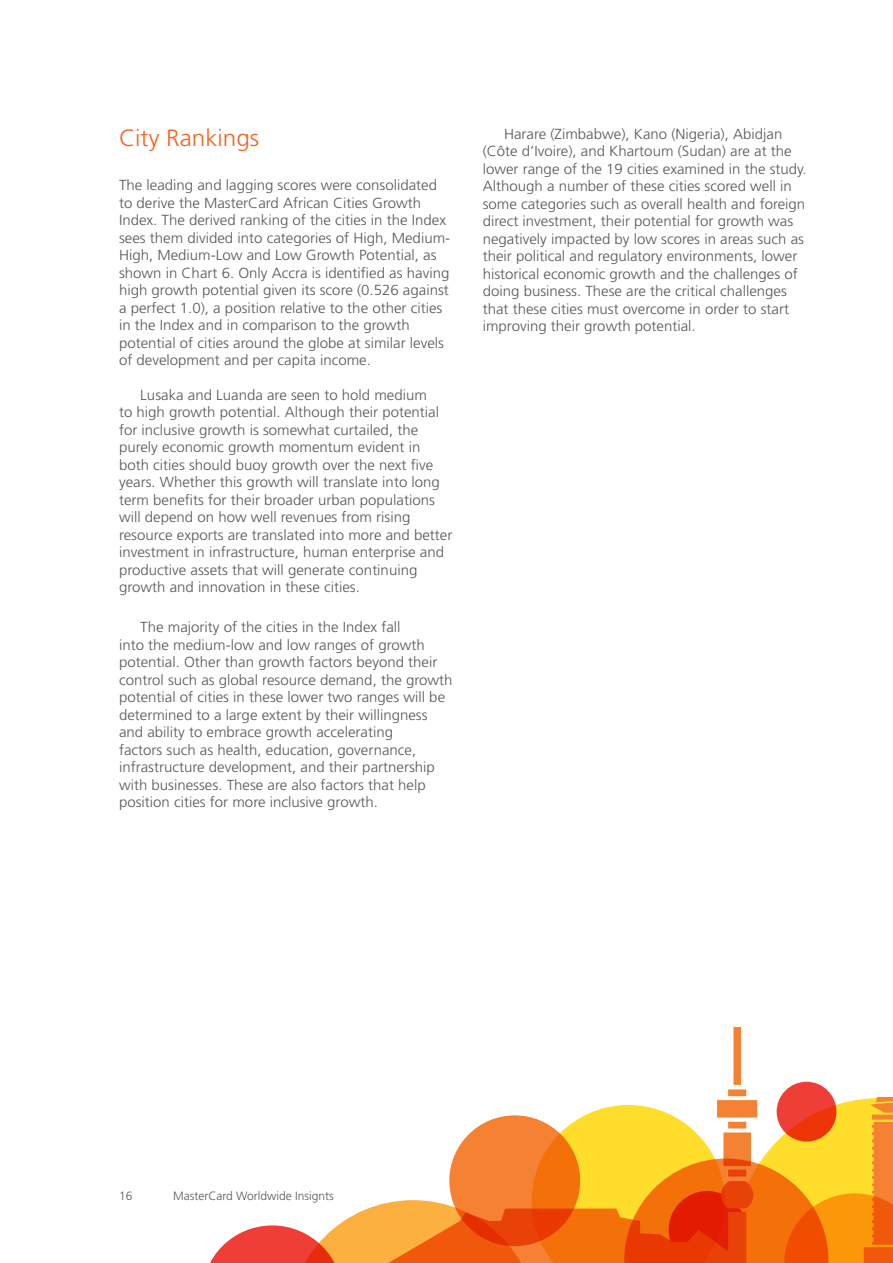
<style>
.page{position:relative;width:893px;height:1263px;background:#fff}
.page>*{position:absolute;margin:0;border:0;box-sizing:border-box;transform-origin:0 0}
.t1{font:300 23.55px "Frutiger";color:#f36421}
.t2{font:300 14.55px/17.5px "Frutiger";color:#57585a}
.t3{font:300 12px "Frutiger";color:#57585a}
</style>
<div class="page">
<svg style="left:210px;top:1027px;width:683px;height:236px"></svg>
<svg style="left:449px;top:1115px;width:131px;height:131px;background:#f17021"></svg>
<p class="t1" style="left:119px;top:125px;width:142px">City Rankings</p>
<p class="t2" style="left:119px;top:176px;width:333px">The leading and lagging scores were consolidated to derive the MasterCard African Cities Growth Index. The derived ranking of the cities in the Index sees them divided into categories of High, Medium-High, Medium-Low and Low Growth Potential, as shown in Chart 6. Only Accra is identified as having high growth potential given its score (0.526 against a perfect 1.0), a position relative to the other cities in the Index and in comparison to the growth potential of cities around the globe at similar levels of development and per capita income.</p>
<p class="t2" style="left:119px;top:386px;width:335px;text-indent:21px">Lusaka and Luanda are seen to hold medium<br>to high growth potential. Although their potential for inclusive growth is somewhat curtailed, the purely economic growth momentum evident in both cities should buoy growth over the next five years. Whether this growth will translate into long term benefits for their broader urban populations will depend on how well revenues from rising resource exports are translated into more and better investment in infrastructure, human enterprise and productive assets that will generate continuing growth and innovation in these cities.</p>
<p class="t2" style="left:119px;top:618px;width:335px;text-indent:21px">The majority of the cities in the Index fall<br>into the medium-low and low ranges of growth potential. Other than growth factors beyond their control such as global resource demand, the growth potential of cities in these lower two ranges will be determined to a large extent by their willingness and ability to embrace growth accelerating<br>factors such as health, education, governance, infrastructure development, and their partnership with businesses. These are also factors that help position cities for more inclusive growth.</p>
<p class="t2" style="left:483px;top:125px;width:325px;text-indent:21px">Harare (Zimbabwe), Kano (Nigeria), Abidjan (Côte d’Ivoire), and Khartoum (Sudan) are at the lower range of the 19 cities examined in the study.<br>Although a number of these cities scored well in some categories such as overall health and foreign direct investment, their potential for growth was negatively impacted by low scores in areas such as their political and regulatory environments, lower historical economic growth and the challenges of doing business. These are the critical challenges that these cities must overcome in order to start improving their growth potential.</p>
<p class="t3" style="left:119px;top:1189px;width:15px">16</p>
<p class="t3" style="left:173px;top:1189px;width:162px">MasterCard Worldwide Insignts</p>
</div>
